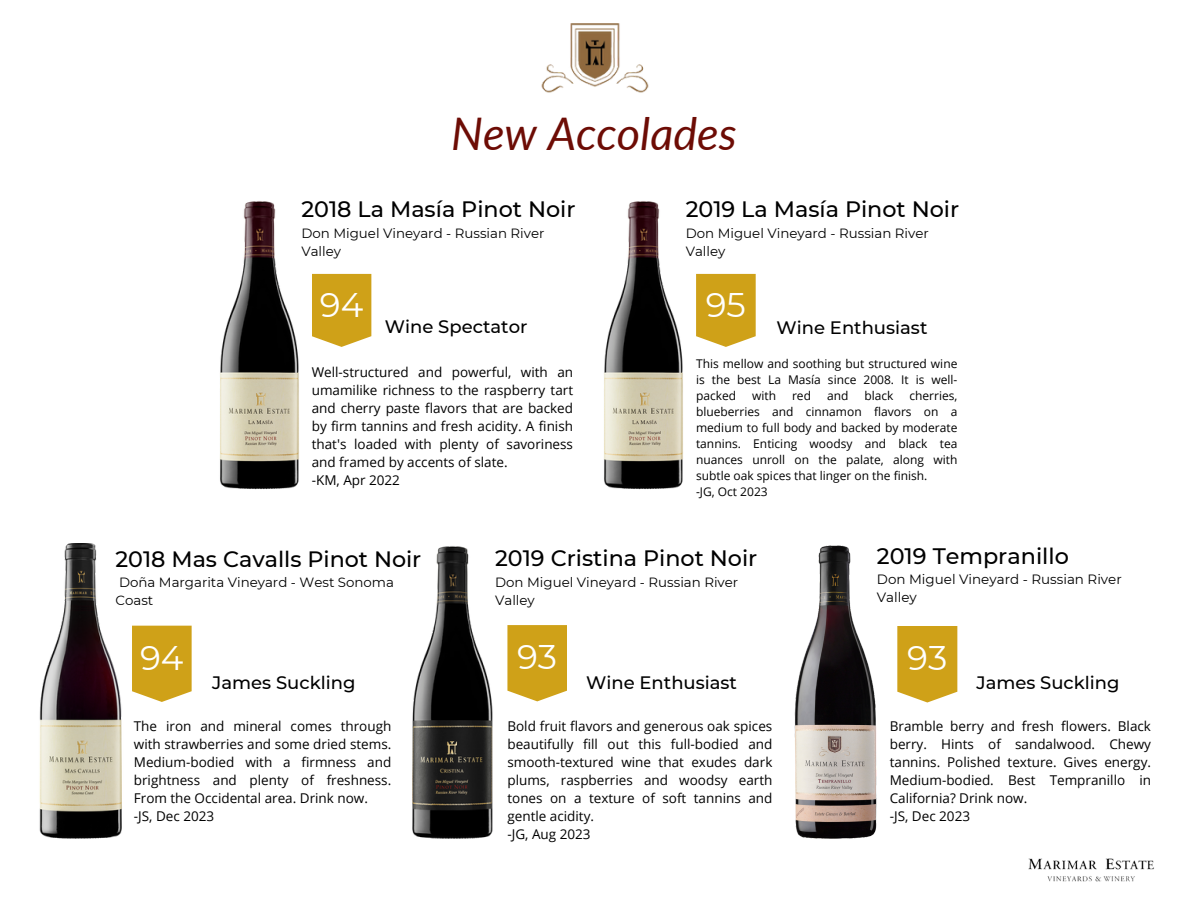
<style>
.page{position:relative;width:1188px;height:918px;background:#fff}
.page>*{position:absolute;margin:0;border:0;box-sizing:border-box;transform-origin:0 0}
.t1{font:italic 45px "Lato";color:#6d0c05}
.t2{font:34.2px "Montserrat";color:#fff}
.t3{font:500 22.35px "Montserrat";color:#000}
.t4{font:500 22.2px "Montserrat";color:#000}
.t5{font:500 18px "Montserrat";color:#000}
.t6{font:13.5px/18px "Open Sans";color:#000}
.t7{font:13.5px/18px "Montserrat";color:#000}
.t8{font:13.35px/17.9px "Montserrat";color:#000}
.t9{font:12px/16px "Open Sans";color:#000;text-align:justify}
</style>
<div class="page">
<img style="left:541px;top:24px;width:108px;height:69px">
<img style="left:1028px;top:858px;width:126px;height:24px">
<svg style="left:897px;top:626px;width:60px;height:77px;background:#d2a82a"></svg>
<img style="left:794px;top:545px;width:83px;height:294px">
<img style="left:412px;top:546px;width:81px;height:293px">
<svg style="left:507px;top:625px;width:60px;height:76px;background:#d2a728"></svg>
<img style="left:39px;top:544px;width:83px;height:295px">
<svg style="left:132px;top:626px;width:60px;height:76px;background:#d2a829"></svg>
<svg style="left:696px;top:274px;width:60px;height:73px;background:#d2a82a"></svg>
<img style="left:604px;top:201px;width:79px;height:288px">
<svg style="left:312px;top:274px;width:59px;height:73px;background:#d2a729"></svg>
<img style="left:220px;top:201px;width:79px;height:288px">
<p class="t1" style="left:451px;top:105px;width:287px">New Accolades</p>
<p class="t4" style="left:301px;top:196px;width:276px">2018 La Masía Pinot Noir</p>
<p class="t8" style="left:301px;top:224px;width:245px">Don Miguel Vineyard - Russian River<br>Valley</p>
<h3 class="t2" style="left:320px;top:284px;width:45px">94</h3>
<h3 class="t5" style="left:385px;top:316px;width:144px">Wine Spectator</h3>
<h2 class="t6" style="left:312px;top:363px;width:263px">Well-structured and powerful, with an umamilike richness to the raspberry tart and cherry paste flavors that are backed by firm tannins and fresh acidity. A finish that's loaded with plenty of savoriness and framed by accents of slate.<br>-KM, Apr 2022</h2>
<h3 class="t4" style="left:686px;top:196px;width:275px">2019 La Masía Pinot Noir</h3>
<h3 class="t8" style="left:686px;top:224px;width:245px">Don Miguel Vineyard - Russian River<br>Valley</h3>
<h3 class="t2" style="left:706px;top:284px;width:42px">95</h3>
<p class="t5" style="left:777px;top:317px;width:152px">Wine Enthusiast</p>
<p class="t9" style="left:696px;top:355px;width:263px">This mellow and soothing but structured wine is the best La Masía since 2008. It is well&shy;packed</p>
<p class="t9" style="left:696px;top:387px;width:263px;text-indent:213px">cherries, blueberries and cinnamon flavors on a medium to full body and backed by moderate tannins. Enticing woodsy and black tea nuances unroll on the palate, along with subtle oak spices that linger on the finish.</p>
<h2 class="t9" style="left:696px;top:483px;width:73px">-JG, Oct 2023</h2>
<p class="t9" style="left:752px;top:387px;width:25px">with</p>
<p class="t9" style="left:792px;top:387px;width:20px">red</p>
<p class="t9" style="left:827px;top:387px;width:23px">and</p>
<p class="t9" style="left:864px;top:387px;width:31px">black</p>
<p class="t4" style="left:116px;top:545px;width:307px">2018 Mas Cavalls Pinot Noir</p>
<p class="t8" style="left:116px;top:573px;width:280px">Doña Margarita Vineyard - West Sonoma<br>Coast</p>
<h2 class="t2" style="left:140px;top:636px;width:45px">94</h2>
<h2 class="t4" style="left:495px;top:544px;width:264px">2019 Cristina Pinot Noir</h2>
<h2 class="t8" style="left:495px;top:573px;width:245px">Don Miguel Vineyard - Russian River<br>Valley</h2>
<p class="t2" style="left:517px;top:636px;width:42px">93</p>
<p class="t5" style="left:212px;top:671px;width:145px">James Suckling</p>
<p class="t5" style="left:586px;top:671px;width:152px">Wine Enthusiast</p>
<h3 class="t6" style="left:134px;top:717px;width:259px">The iron and mineral comes through with strawberries and some dried stems.<br>Medium-bodied with a firmness and brightness and plenty of freshness.<br>From the Occidental area. Drink now.<br>-JS, Dec 2023</h3>
<h3 class="t6" style="left:507px;top:717px;width:266px">Bold fruit flavors and generous oak spices beautifully fill out this full-bodied and smooth-textured wine that exudes dark plums, raspberries and woodsy earth tones on a texture of soft tannins and gentle acidity.<br>-JG, Aug 2023</h3>
<h3 class="t3" style="left:877px;top:543px;width:194px">2019 Tempranillo</h3>
<h3 class="t7" style="left:877px;top:571px;width:246px">Don Miguel Vineyard - Russian River<br>Valley</h3>
<h3 class="t2" style="left:907px;top:636px;width:42px">93</h3>
<h2 class="t5" style="left:976px;top:671px;width:144px">James Suckling</h2>
<p class="t6" style="left:890px;top:717px;width:263px">Bramble berry and fresh flowers. Black berry. Hints of sandalwood. Chewy tannins. Polished texture. Gives energy.<br>Medium-bodied. Best Tempranillo in<br>California? Drink now.<br>-JS, Dec 2023</p>
</div>
